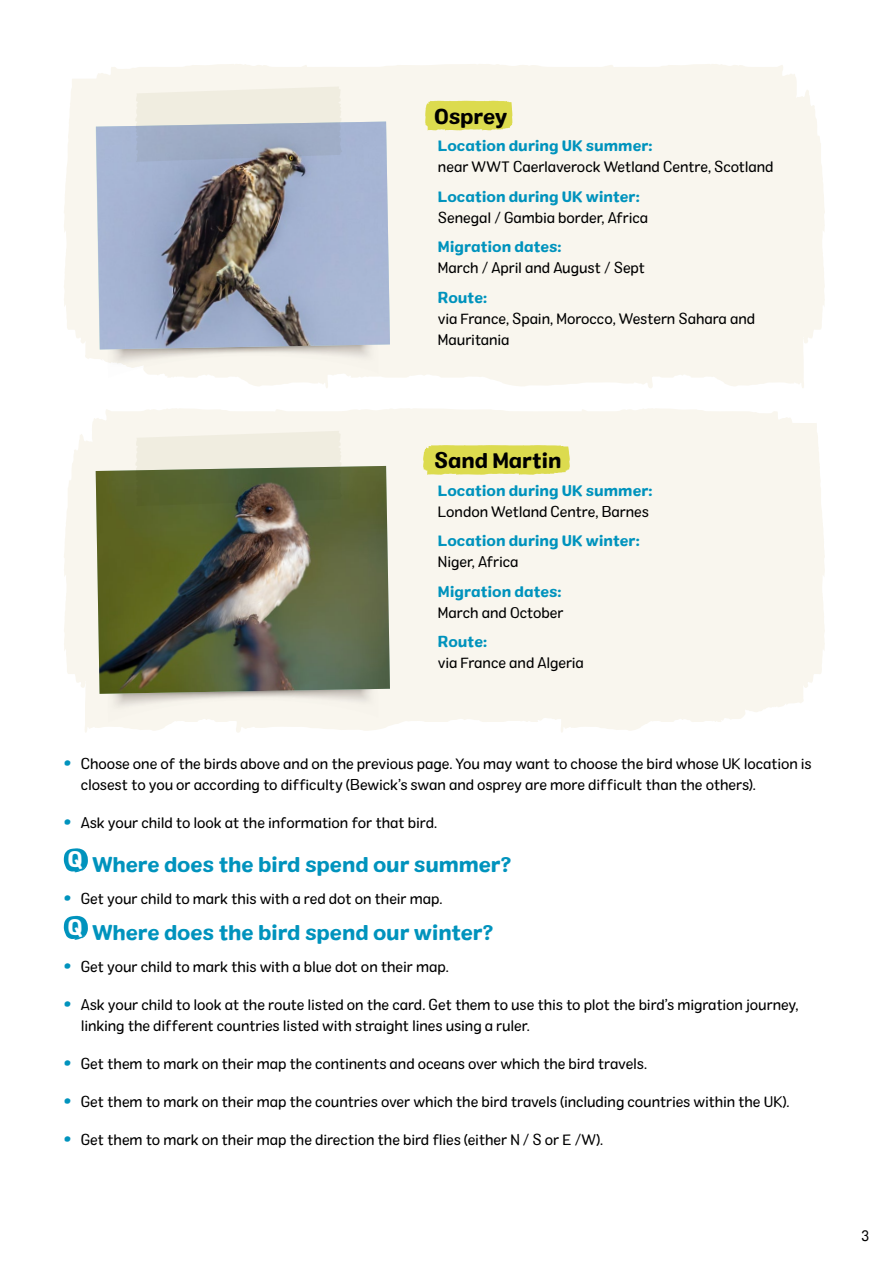
<style>
.page{position:relative;width:893px;height:1263px;background:#fff}
.page>*{position:absolute;margin:0;border:0;box-sizing:border-box;transform-origin:0 0}
.t1{font:21px "Colby St Bld";letter-spacing:-.01em;color:#0093bd}
.t2{font:21px "Colby St Bld";letter-spacing:-.015em;color:#000}
.t3{font:15px/21px "Colby St Reg";letter-spacing:-.01em;color:#000}
.t4{font:15px "Colby St Bld";letter-spacing:-.005em;color:#0093bd}
.s1{font-family:"Colby St Bld";font-size:21px;color:#0093bd}
</style>
<div class="page">
<svg style="left:64px;top:64px;width:761px;height:324px;background:#f9f6ef"></svg>
<svg style="left:64px;top:408px;width:761px;height:325px;background:#f9f6ef"></svg>
<img style="left:107px;top:349px;width:271px;height:29px">
<img style="left:107px;top:694px;width:271px;height:28px">
<img style="left:96px;top:122px;width:294px;height:227px">
<img style="left:96px;top:466px;width:294px;height:228px">
<svg style="left:135px;top:86px;width:207px;height:76px;background:#c6cad0"></svg>
<svg style="left:135px;top:431px;width:207px;height:75px;background:#a2a68b"></svg>
<svg style="left:425px;top:101px;width:87px;height:30px;background:#dddc58"></svg>
<svg style="left:423px;top:445px;width:147px;height:30px;background:#dddc58"></svg>
<svg style="left:64px;top:848px;width:24px;height:24px"></svg>
<svg style="left:64px;top:916px;width:24px;height:24px"></svg>
<h1 class="t2" style="left:434px;top:103px;width:75px">Osprey</h1>
<p class="t4" style="left:438px;top:136px;width:216px">Location during UK summer:</p>
<p class="t3" style="left:438px;top:156px;width:337px">near WWT Caerlaverock Wetland Centre, Scotland</p>
<p class="t4" style="left:438px;top:187px;width:203px">Location during UK winter:</p>
<p class="t3" style="left:438px;top:207px;width:212px">Senegal / Gambia border, Africa</p>
<p class="t4" style="left:438px;top:237px;width:125px">Migration dates:</p>
<p class="t3" style="left:438px;top:257px;width:209px">March / April and August / Sept</p>
<p class="t4" style="left:438px;top:288px;width:51px">Route:</p>
<p class="t3" style="left:438px;top:308px;width:319px">via France, Spain, Morocco, Western Sahara and<br>Mauritania</p>
<h1 class="t2" style="left:434px;top:447px;width:129px">Sand Martin</h1>
<p class="t4" style="left:438px;top:481px;width:216px">Location during UK summer:</p>
<p class="t3" style="left:438px;top:501px;width:213px">London Wetland Centre, Barnes</p>
<p class="t4" style="left:438px;top:531px;width:203px">Location during UK winter:</p>
<p class="t3" style="left:438px;top:551px;width:82px">Niger, Africa</p>
<p class="t4" style="left:438px;top:582px;width:125px">Migration dates:</p>
<p class="t3" style="left:438px;top:602px;width:127px">March and October</p>
<p class="t4" style="left:438px;top:632px;width:51px">Route:</p>
<p class="t3" style="left:438px;top:652px;width:147px">via France and Algeria</p>
<p class="t3" style="left:81px;top:753px;width:732px;text-indent:-17px"><span class="s1">•</span> Choose one of the birds above and on the previous page. You may want to choose the bird whose UK location is closest to you or according to difficulty (Bewick’s swan and osprey are more difficult than the others).</p>
<p class="t3" style="left:64px;top:812px;width:375px"><span class="s1">•</span> Ask your child to look at the information for that bird.</p>
<h1 class="t1" style="left:92px;top:851px;width:421px">Where does the bird spend our summer?</h1>
<p class="t3" style="left:64px;top:888px;width:380px"><span class="s1">•</span> Get your child to mark this with a red dot on their map.</p>
<h1 class="t1" style="left:92px;top:919px;width:403px">Where does the bird spend our winter?</h1>
<p class="t3" style="left:64px;top:956px;width:387px"><span class="s1">•</span> Get your child to mark this with a blue dot on their map.</p>
<p class="t3" style="left:81px;top:994px;width:719px;text-indent:-17px"><span class="s1">•</span> Ask your child to look at the route listed on the card. Get them to use this to plot the bird’s migration journey, linking the different countries listed with straight lines using a ruler.</p>
<p class="t3" style="left:64px;top:1053px;width:585px"><span class="s1">•</span> Get them to mark on their map the continents and oceans over which the bird travels.</p>
<p class="t3" style="left:64px;top:1091px;width:727px"><span class="s1">•</span> Get them to mark on their map the countries over which the bird travels (including countries within the UK).</p>
<p class="t3" style="left:64px;top:1129px;width:541px"><span class="s1">•</span> Get them to mark on their map the direction the bird flies (either N / S or E /W).</p>
<p class="t3" style="left:862px;top:1225px;width:9px">3</p>
</div>
